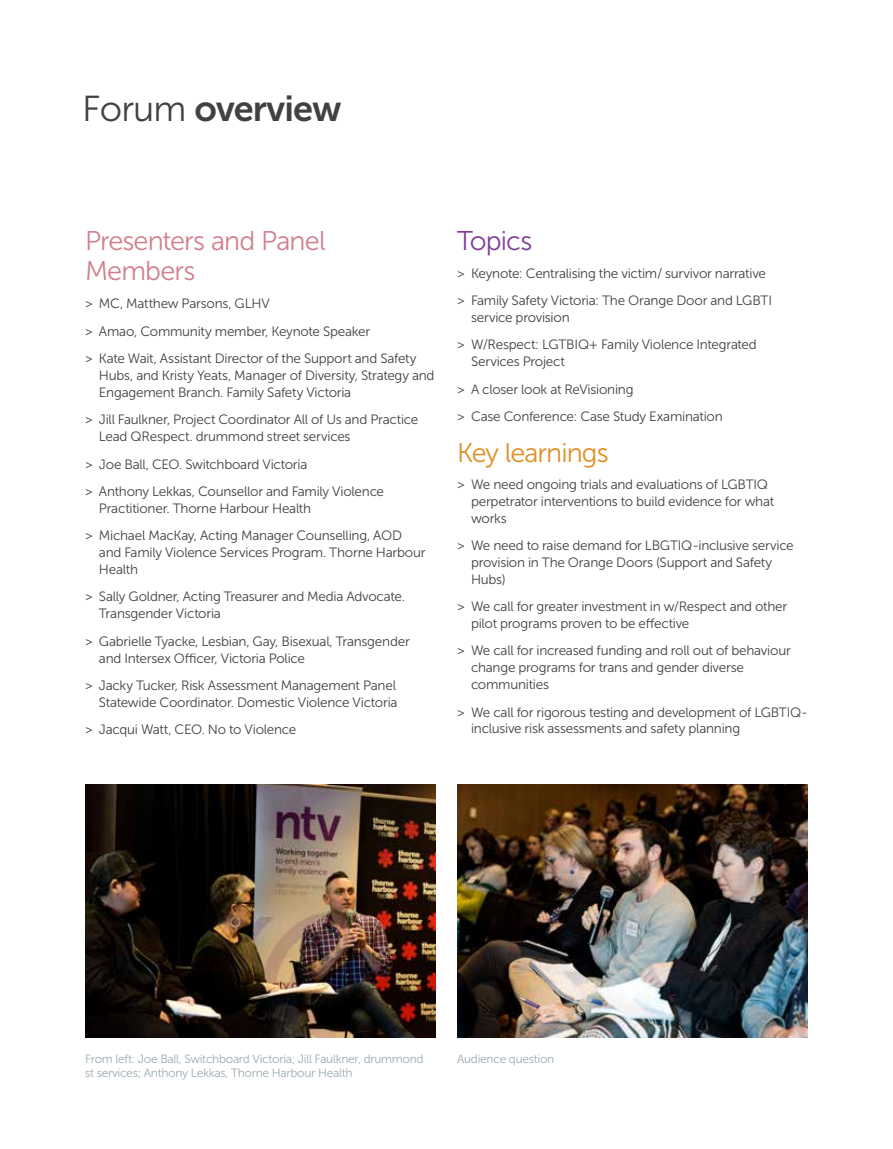
<style>
.page{position:relative;width:893px;height:1149px;background:#fff}
.page>*{position:absolute;margin:0;border:0;box-sizing:border-box;transform-origin:0 0}
.t1{font:36px "Museo Sans 700";letter-spacing:-.025em;color:#414042}
.t2{font:27px/30px "Museo Sans 300";letter-spacing:-.03em;color:#d1808e}
.t3{font:27px "Museo Sans 300";letter-spacing:-.035em;color:#e18f25}
.t4{font:27px "Museo Sans 300";letter-spacing:-.03em;color:#813f95}
.t5{font:13.5px/16.8px "Museo Sans 300";letter-spacing:-.02em;color:#414042}
.t6{font:12px/14.4px "Museo Sans 300";letter-spacing:-.025em;color:#9babb2}
.s1{font-family:"Museo Sans 300"}
</style>
<div class="page">
<img style="left:85px;top:784px;width:351px;height:253px">
<img style="left:457px;top:784px;width:351px;height:253px">
<h1 class="t1" style="left:82px;top:89px;width:261px"><span class="s1">Forum</span> overview</h1>
<h2 class="t2" style="left:85px;top:226px;width:242px">Presenters and Panel<br>Members</h2>
<p class="t5" style="left:85px;top:290px;width:333px;line-height:27.5px">&gt; MC, Matthew Parsons, GLHV<br>&gt; Amao, Community member, Keynote Speaker<br>&gt; Kate Wait, Assistant Director of the Support and Safety</p>
<p class="t5" style="left:99px;top:367px;width:337px">Hubs, and Kristy Yeats, Manager of Diversity, Strategy and<br>Engagement Branch. Family Safety Victoria</p>
<p class="t5" style="left:99px;top:411px;width:321px;text-indent:-14px">&gt; Jill Faulkner, Project Coordinator All of Us and Practice<br>Lead QRespect. drummond street services</p>
<p class="t5" style="left:85px;top:450px;width:301px;line-height:27.5px">&gt; Joe Ball, CEO. Switchboard Victoria<br>&gt; Anthony Lekkas, Counsellor and Family Violence</p>
<p class="t5" style="left:85px;top:494px;width:318px;line-height:27.5px;text-indent:14px">Practitioner. Thorne Harbour Health<br>&gt; Michael MacKay, Acting Manager Counselling, AOD</p>
<p class="t5" style="left:99px;top:544px;width:328px">and Family Violence Services Program. Thorne Harbour<br>Health</p>
<p class="t5" style="left:99px;top:588px;width:308px;text-indent:-14px">&gt; Sally Goldner, Acting Treasurer and Media Advocate.<br>Transgender Victoria</p>
<p class="t5" style="left:99px;top:632px;width:312px;text-indent:-14px">&gt; Gabrielle Tyacke, Lesbian, Gay, Bisexual, Transgender and Intersex Officer, Victoria Police</p>
<p class="t5" style="left:85px;top:676px;width:314px;text-align:right">&gt; Jacky Tucker, Risk Assessment Management Panel<br>Statewide Coordinator. Domestic Violence Victoria</p>
<p class="t5" style="left:85px;top:721px;width:213px">&gt; Jacqui Watt, CEO. No to Violence</p>
<h2 class="t4" style="left:457px;top:226px;width:77px">Topics</h2>
<p class="t5" style="left:457px;top:259px;width:316px;line-height:27.5px">&gt; Keynote: Centralising the victim/ survivor narrative &gt; Family Safety Victoria: The Orange Door and LGBTI</p>
<p class="t5" style="left:457px;top:303px;width:301px;line-height:27.5px;text-indent:14px">service provision<br>&gt; W/Respect: LGTBIQ+ Family Violence Integrated</p>
<p class="t5" style="left:457px;top:347px;width:267px;line-height:27.5px;text-indent:14px">Services Project<br>&gt; A closer look at ReVisioning<br>&gt; Case Conference: Case Study Examination</p>
<h2 class="t3" style="left:457px;top:437px;width:153px">Key learnings</h2>
<p class="t5" style="left:471px;top:476px;width:305px;text-indent:-14px">&gt; We need ongoing trials and evaluations of LGBTIQ perpetrator interventions to build evidence for what works</p>
<p class="t5" style="left:471px;top:537px;width:324px;text-indent:-14px">&gt; We need to raise demand for LBGTIQ-inclusive service provision in The Orange Doors (Support and Safety<br>Hubs)</p>
<p class="t5" style="left:471px;top:598px;width:318px;text-indent:-14px">&gt; We call for greater investment in w/Respect and other pilot programs proven to be effective</p>
<p class="t5" style="left:471px;top:642px;width:321px;text-indent:-14px">&gt; We call for increased funding and roll out of behaviour change programs for trans and gender diverse communities</p>
<p class="t5" style="left:471px;top:703px;width:338px;text-indent:-14px">&gt; We call for rigorous testing and development of LGBTIQ&shy;inclusive risk assessments and safety planning</p>
<p class="t6" style="left:85px;top:1051px;width:340px">From left: Joe Ball, Switchboard Victoria; Jill Faulkner, drummond st services; Anthony Lekkas, Thorne Harbour Health</p>
<p class="t6" style="left:457px;top:1051px;width:99px">Audience question</p>
</div>
